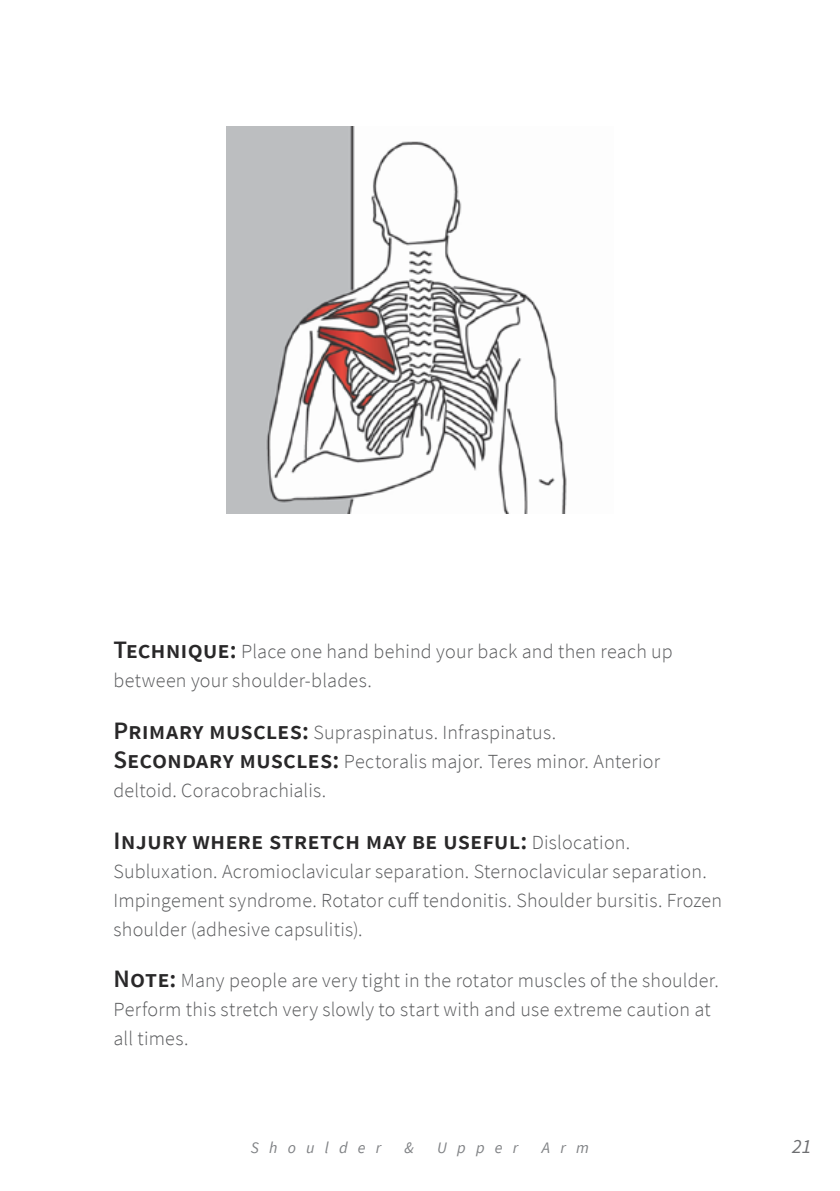
<style>
.page{position:relative;width:840px;height:1191px;background:#fff}
.page>*{position:absolute;margin:0;border:0;box-sizing:border-box;transform-origin:0 0}
.t1{font:600 25px "Source Sans Pro";letter-spacing:.005em;color:#292829}
.t2{font:300 20px/29px "Source Sans Pro";letter-spacing:.01em;color:#58595b}
.t3{font:italic 20px "Source Sans Pro";color:#6d6e71}
.t4{font:italic 16px "Source Sans Pro";letter-spacing:.645em;color:#808285}
.s1{font-weight:600;font-size:25px;color:#292829}
.s2{font-weight:300;font-size:20px;color:#58595b}
</style>
<div class="page">
<img style="left:226px;top:126px;width:341px;height:387px">
<p class="t2" style="left:113px;top:636px;width:560px"><span class="s1">Technique:</span> Place one hand behind your back and then reach up between your shoulder-blades.</p>
<p class="t2" style="left:113px;top:717px;width:548px"><span class="s1">Primary muscles:</span> Supraspinatus. Infraspinatus.<br><span class="s1">Secondary muscles:</span> Pectoralis major. Teres minor. Anterior deltoid. Coracobrachialis.</p>
<p class="t1" style="left:113px;top:824px;width:518px">Injury where stretch may be useful: <span class="s2">Dislocation.</span></p>
<p class="t2" style="left:113px;top:856px;width:609px">Subluxation. Acromioclavicular separation. Sternoclavicular separation.<br>Impingement syndrome. Rotator cuff tendonitis. Shoulder bursitis. Frozen shoulder (adhesive capsulitis).</p>
<p class="t2" style="left:113px;top:965px;width:606px"><span class="s1">Note:</span> Many people are very tight in the rotator muscles of the shoulder.<br>Perform this stretch very slowly to start with and use extreme caution at all times.</p>
<p class="t4" style="left:250px;top:1137px;width:132px">Shoulder</p>
<p class="t4" style="left:404px;top:1137px;width:11px">&amp;</p>
<p class="t4" style="left:437px;top:1137px;width:83px">Upper</p>
<p class="t4" style="left:541px;top:1137px;width:49px">Arm</p>
<p class="t3" style="left:791px;top:1133px;width:21px">21</p>
</div>
